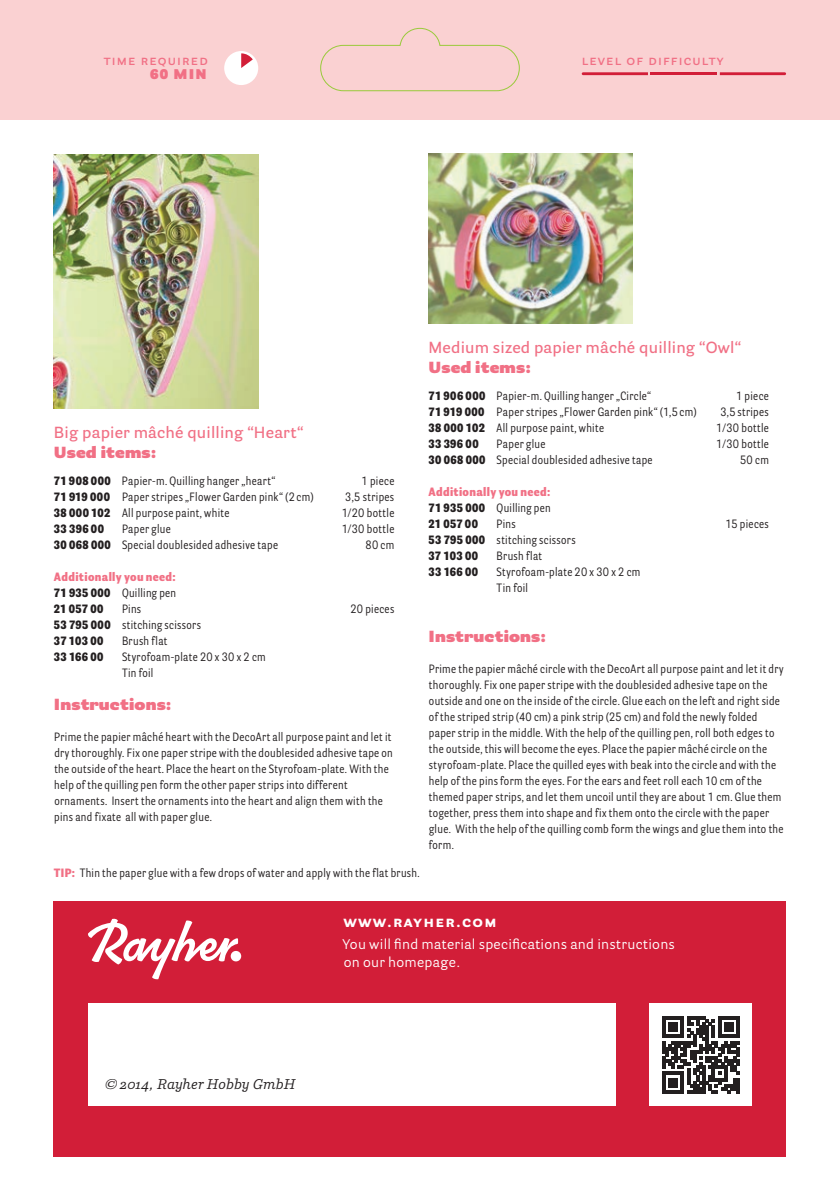
<style>
.page{position:relative;width:840px;height:1191px;background:#fff}
.page>*{position:absolute;margin:0;border:0;box-sizing:border-box;transform-origin:0 0}
.t1{font:600 16px "Parry Grotesque Pro";letter-spacing:.01em;color:#f17085}
.t2{font:900 16px "Parry Grotesque Pro";letter-spacing:.01em;color:#f17085}
.t3{font:700 16px "Parry Grotesque Pro";letter-spacing:.08em;color:#fff}
.t4{font:14px/18px "Parry Grotesque Pro";letter-spacing:.02em;color:#fff}
.t5{font:600 14px "Parry Grotesque Pro";letter-spacing:.08em;color:#f17085}
.t6{font:italic 14px "Parry Pro";letter-spacing:.01em;color:#231f20}
.t7{font:900 14px "Parry Grotesque Pro";color:#f17085}
.t8{font:12px/16px "Parry Grot Con Pro";letter-spacing:.03em;color:#231f20}
.t9{font:900 12px/16px "Parry Grot Con Pro";letter-spacing:.03em;color:#f17085;text-align:justify}
.t10{font:900 12px "Parry Grot Con Pro";letter-spacing:.03em;color:#231f20}
.s1{font-weight:900}
.s2{color:#231f20}
.s3{font-weight:400;color:#231f20}
.s4{font-weight:900;color:#f17085}
</style>
<div class="page">
<div style="left:54px;top:901px;width:731px;height:256px;background:#d21e38"></div>
<div style="left:88px;top:1003px;width:527px;height:103px;background:#fff"></div>
<div style="left:0;top:0;width:839px;height:119px;background:#fad1d2"></div>
<svg style="left:88px;top:918px;width:150px;height:61px"></svg>
<div style="left:230px;top:951px;width:11px;height:10px;background:#fff;border-radius:50%"></div>
<svg style="left:719px;top:72px;width:66px;height:3px"></svg>
<svg style="left:581px;top:72px;width:66px;height:3px"></svg>
<div style="left:224px;top:51px;width:34px;height:34px;background:#fff;border-radius:50%"></div>
<svg style="left:241px;top:53px;width:12px;height:15px"></svg>
<div style="left:649px;top:1003px;width:102px;height:103px;background:#fff"></div>
<svg style="left:662px;top:1016px;width:77px;height:77px"></svg>
<hr style="left:650px;top:72px;width:66px;height:3px;background:#d21e38">
<img style="left:54px;top:154px;width:204px;height:254px">
<img style="left:428px;top:153px;width:204px;height:170px">
<svg style="left:320px;top:28px;width:199px;height:63px"></svg>
<p class="t5" style="left:104px;top:50px;width:105px">time required</p>
<p class="t5" style="left:581px;top:50px;width:143px">level of difficulty</p>
<p class="t7" style="left:150px;top:63px;width:58px">60 MIN</p>
<h1 class="t1" style="left:54px;top:421px;width:251px">Big papier mâché quilling “Heart“</h1>
<h1 class="t2" style="left:54px;top:440px;width:104px">Used items:</h1>
<p class="t8" style="left:54px;top:473px;width:223px"><span class="s1">71 908 000</span> Papier-m. Quilling hanger „heart“</p>
<p class="t8" style="left:361px;top:473px;width:34px">1 piece</p>
<p class="t8" style="left:54px;top:489px;width:261px"><span class="s1">71 919 000</span> Paper stripes „Flower Garden pink“ (2cm)</p>
<p class="t8" style="left:345px;top:489px;width:50px">3,5 stripes</p>
<p class="t8" style="left:54px;top:505px;width:177px"><span class="s1">38 000 102</span> All purpose paint, white</p>
<p class="t8" style="left:341px;top:505px;width:54px">1/20 bottle</p>
<p class="t10" style="left:54px;top:520px;width:52px">33 396 00</p>
<p class="t8" style="left:122px;top:521px;width:50px">Paper glue</p>
<p class="t8" style="left:341px;top:521px;width:54px">1/30 bottle</p>
<p class="t8" style="left:54px;top:537px;width:225px"><span class="s1">30 068 000</span> Special doublesided adhesive tape</p>
<p class="t8" style="left:365px;top:537px;width:30px">80 cm</p>
<p class="t9" style="left:54px;top:569px;width:124px">Additionally you need:<br><span class="s2">71 935 000</span> <span class="s3">Quilling pen </span><span class="s2">21 057 00</span></p>
<p class="t8" style="left:122px;top:601px;width:21px">Pins</p>
<p class="t8" style="left:350px;top:601px;width:45px">20 pieces</p>
<p class="t8" style="left:54px;top:617px;width:149px"><span class="s1">53 795 000</span> stitching scissors<br><span class="s1">37 103 00</span></p>
<p class="t8" style="left:122px;top:633px;width:47px">Brush flat</p>
<p class="t10" style="left:54px;top:648px;width:51px">33 166 00</p>
<p class="t8" style="left:122px;top:649px;width:145px">Styrofoam-plate 20 x 30 x 2 cm<br>Tin foil</p>
<h1 class="t2" style="left:54px;top:692px;width:119px">Instructions:</h1>
<p class="t8" style="left:54px;top:728px;width:340px">Prime the papier mâché heart with the DecoArt all purpose paint and let it dry thoroughly. Fix one paper stripe with the doublesided adhesive tape on the outside of the heart. Place the heart on the Styrofoam-plate. With the help of the quilling pen form the other paper strips into different ornaments. Insert the ornaments into the heart and align them with the pins and fixate all with paper glue.</p>
<p class="t8" style="left:54px;top:864px;width:367px"><span class="s4">TIP:</span> Thin the paper glue with a few drops of water and apply with the flat brush.</p>
<h1 class="t1" style="left:428px;top:336px;width:314px">Medium sized papier mâché quilling “Owl“</h1>
<h1 class="t2" style="left:428px;top:355px;width:104px">Used items:</h1>
<p class="t8" style="left:428px;top:388px;width:224px"><span class="s1">71 906 000</span> Papier-m. Quilling hanger „Circle“</p>
<p class="t8" style="left:735px;top:388px;width:34px">1 piece</p>
<p class="t8" style="left:428px;top:404px;width:269px"><span class="s1">71 919 000</span> Paper stripes „Flower Garden pink“ (1,5cm)</p>
<p class="t8" style="left:720px;top:404px;width:50px">3,5stripes</p>
<p class="t8" style="left:428px;top:420px;width:177px"><span class="s1">38 000 102</span> All purpose paint, white</p>
<p class="t8" style="left:716px;top:420px;width:54px">1/30 bottle</p>
<p class="t10" style="left:428px;top:435px;width:52px">33 396 00</p>
<p class="t8" style="left:496px;top:436px;width:50px">Paper glue</p>
<p class="t8" style="left:716px;top:436px;width:54px">1/30 bottle</p>
<p class="t8" style="left:428px;top:452px;width:225px"><span class="s1">30 068 000</span> Special doublesided adhesive tape</p>
<p class="t8" style="left:739px;top:452px;width:30px">50 cm</p>
<p class="t9" style="left:428px;top:484px;width:124px">Additionally you need:<br><span class="s2">71 935 000</span> <span class="s3">Quilling pen </span><span class="s2">21 057 00</span></p>
<p class="t8" style="left:496px;top:516px;width:21px">Pins</p>
<p class="t8" style="left:725px;top:516px;width:45px">15 pieces</p>
<p class="t8" style="left:428px;top:532px;width:149px"><span class="s1">53 795 000</span> stitching scissors<br><span class="s1">37 103 00</span></p>
<p class="t8" style="left:496px;top:548px;width:47px">Brush flat</p>
<p class="t10" style="left:428px;top:563px;width:51px">33 166 00</p>
<p class="t8" style="left:496px;top:564px;width:145px">Styrofoam-plate 20 x 30 x 2 cm<br>Tin foil</p>
<h1 class="t2" style="left:428px;top:624px;width:119px">Instructions:</h1>
<p class="t8" style="left:428px;top:660px;width:356px">Prime the papier mâché circle with the DecoArt all purpose paint and let it dry thoroughly. Fix one paper stripe with the doublesided adhesive tape on the outside and one on the inside of the circle. Glue each on the left and right side of the striped strip (40 cm) a pink strip (25 cm) and fold the newly folded paper strip in the middle. With the help of the quilling pen, roll both edges to the outside, this will become the eyes. Place the papier mâché circle on the styrofoam-plate. Place the quilled eyes with beak into the circle and with the help of the pins form the eyes. For the ears and feet roll each 10 cm of the themed paper strips, and let them uncoil until they are about 1 cm. Glue them together, press them into shape and fix them onto the circle with the paper glue. With the help of the quilling comb form the wings and glue them into the form.</p>
<h1 class="t3" style="left:343px;top:910px;width:155px">www.rayher.com</h1>
<p class="t6" style="left:105px;top:1074px;width:192px">© 2014, Rayher Hobby GmbH</p>
<p class="t4" style="left:342px;top:935px;width:334px">You will find material specifications and instructions on our homepage.</p>
</div>
